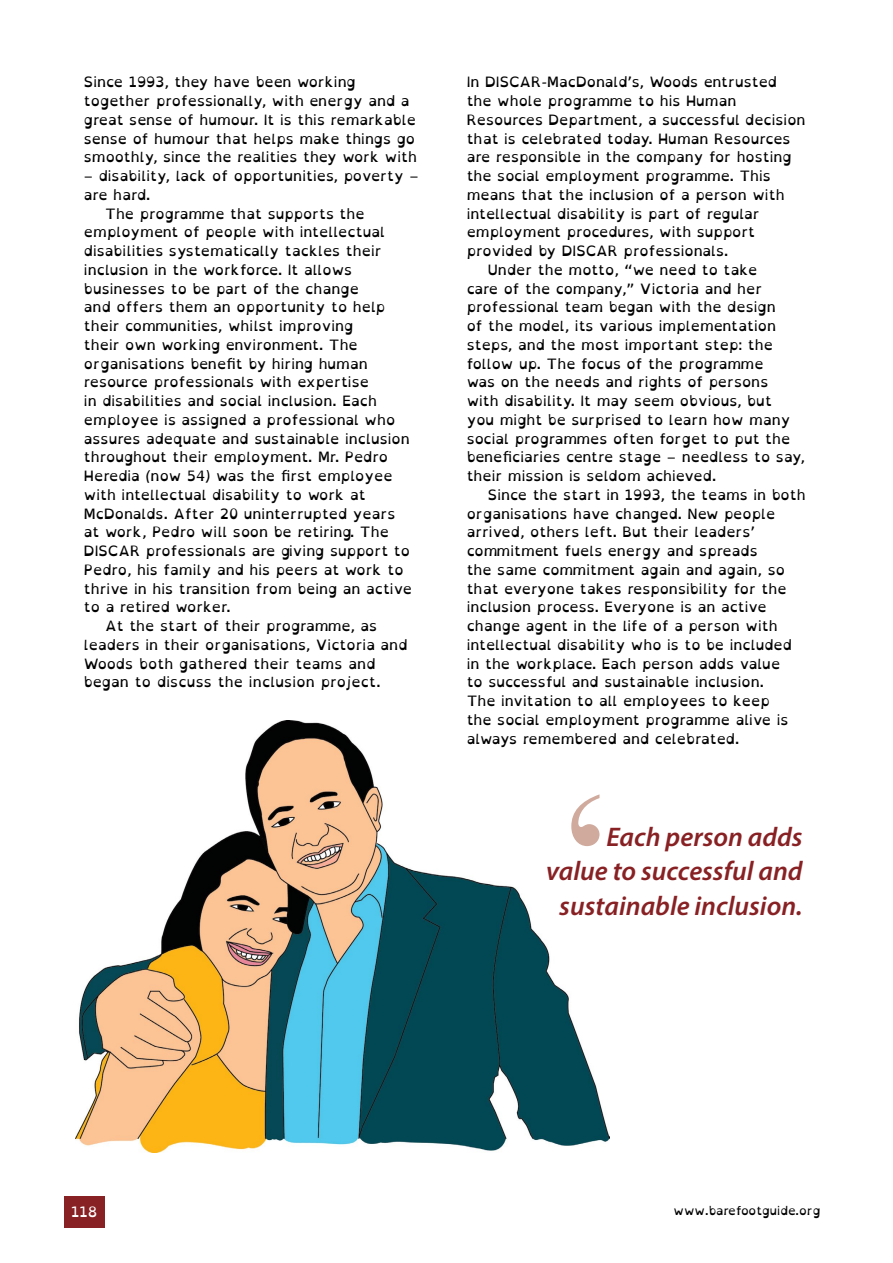
<style>
.page{position:relative;width:893px;height:1263px;background:#fff}
.page>*{position:absolute;margin:0;border:0;box-sizing:border-box;transform-origin:0 0}
.Sml_Chapter_sub-titl{font:194.4px "Times New Roman MT Std";color:#cfaa9d}
.Pull_Quote-5{font:italic 600 27px/34.5px "Myriad Pro";color:#882124;text-align:right}
.t1{font:14.4px "Open Dyslexic";color:#fff}
.body-copy-indent-5{font:14.25px/18.8px "Open Dyslexic";color:#000}
.body-copy-5{font:14.25px/18.8px "Open Dyslexic";color:#000}
.t2{font:12px "Open Dyslexic";color:#000}
</style>
<div class="page">
<img style="left:75px;top:720px;width:534px;height:432px">
<div style="left:64px;top:1196px;width:41px;height:32px;background:#882124"></div>
<p class="body-copy-5" style="left:84px;top:73px;width:335px">Since 1993, they have been working together professionally, with energy and a great sense of humour. It is this remarkable sense of humour that helps make things go smoothly, since the realities they work with</p>
<p class="body-copy-5" style="left:84px;top:167px;width:336px">– disability, lack of opportunities, poverty – are hard.</p>
<p class="body-copy-indent-5" style="left:84px;top:204px;width:329px;text-indent:21px">The programme that supports the employment of people with intellectual disabilities systematically tackles their inclusion in the workforce. It allows businesses to be part of the change<br>and offers them an opportunity to help their communities, whilst improving<br>their own working environment. The organisations benefit by hiring human resource professionals with expertise<br>in disabilities and social inclusion. Each employee is assigned a professional who assures adequate and sustainable inclusion throughout their employment. Mr. Pedro Heredia (now 54) was the first employee with intellectual disability to work at McDonalds. After 20 uninterrupted years at work, Pedro will soon be retiring. The DISCAR professionals are giving support to Pedro, his family and his peers at work to thrive in his transition from being an active to a retired worker.</p>
<p class="body-copy-indent-5" style="left:84px;top:617px;width:325px;text-indent:21px">At the start of their programme, as leaders in their organisations, Victoria and Woods both gathered their teams and began to discuss the inclusion project.</p>
<p class="body-copy-5" style="left:467px;top:73px;width:340px">In DISCAR-MacDonald’s, Woods entrusted the whole programme to his Human Resources Department, a successful decision that is celebrated today. Human Resources are responsible in the company for hosting the social employment programme. This means that the inclusion of a person with intellectual disability is part of regular employment procedures, with support provided by DISCAR professionals.</p>
<p class="body-copy-indent-5" style="left:467px;top:261px;width:340px;text-indent:21px">Under the motto, “we need to take<br>care of the company,” Victoria and her professional team began with the design<br>of the model, its various implementation steps, and the most important step: the follow up. The focus of the programme<br>was on the needs and rights of persons<br>with disability. It may seem obvious, but<br>you might be surprised to learn how many social programmes often forget to put the beneficiaries centre stage – needless to say, their mission is seldom achieved.</p>
<p class="body-copy-indent-5" style="left:467px;top:486px;width:340px;text-indent:21px">Since the start in 1993, the teams in both organisations have changed. New people arrived, others left. But their leaders’ commitment fuels energy and spreads<br>the same commitment again and again, so that everyone takes responsibility for the inclusion process. Everyone is an active change agent in the life of a person with intellectual disability who is to be included in the workplace. Each person adds value<br>to successful and sustainable inclusion.<br>The invitation to all employees to keep<br>the social employment programme alive is always remembered and celebrated.</p>
<p class="Sml_Chapter_sub-titl" style="left:559px;top:756px;width:54px">‘</p>
<p class="Pull_Quote-5" style="left:546px;top:819px;width:258px">Each person adds value to successful and</p>
<p class="Pull_Quote-5" style="left:559px;top:888px;width:245px">sustainable inclusion.</p>
<p class="t1" style="left:71px;top:1203px;width:28px">118</p>
<p class="t2" style="left:673px;top:1204px;width:149px">www.barefootguide.org</p>
</div>
